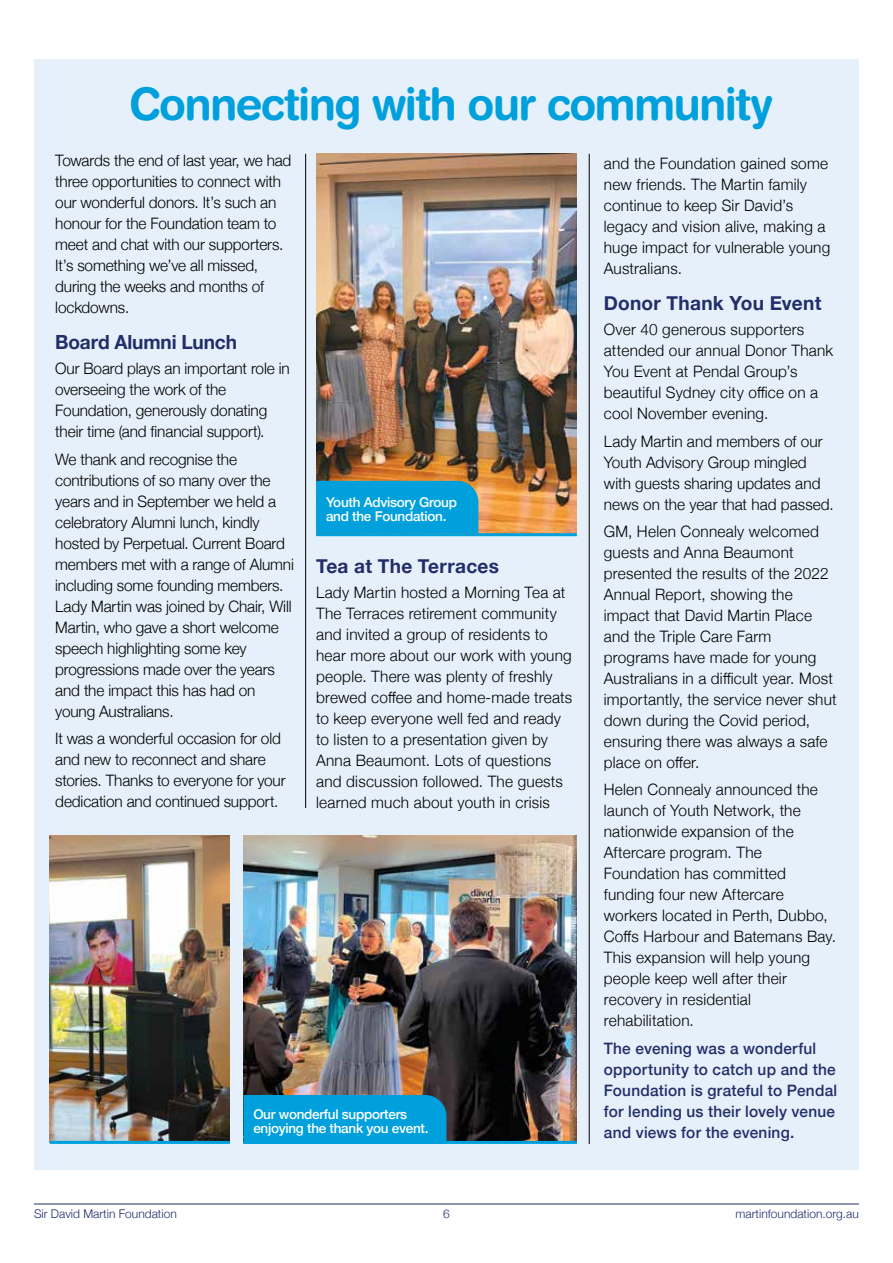
<style>
.page{position:relative;width:893px;height:1263px;background:#fff}
.page>*{position:absolute;margin:0;border:0;box-sizing:border-box;transform-origin:0 0}
.t1{font:700 45px "Helvetica Rounded";letter-spacing:-.035em;color:#00a0dd}
.t2{font:700 19.5px "Helvetica Neue";letter-spacing:.01em;color:#222e69}
.t3{font:300 15.75px/21px "Helvetica Neue";letter-spacing:.005em;color:#000}
.t4{font:500 15.75px/21px "Helvetica Neue";letter-spacing:.015em;color:#222e69}
.t5{font:500 13.5px/14.2px "Helvetica Neue";letter-spacing:-.02em;color:#fff}
.t6{font:300 12px "Helvetica Neue";color:#222e69}
</style>
<div class="page">
<hr style="left:34px;top:1204px;width:825px;height:1px;background:#222e69">
<div style="left:34px;top:59px;width:825px;height:1110px;background:#e6f0fa"></div>
<img style="left:243px;top:836px;width:334px;height:305px">
<img style="left:316px;top:154px;width:261px;height:379px">
<img style="left:50px;top:836px;width:180px;height:305px">
<hr style="left:243px;top:1141px;width:334px;height:3px;background:#00a0dd">
<hr style="left:316px;top:533px;width:261px;height:3px;background:#00a0dd">
<hr style="left:50px;top:1141px;width:180px;height:3px;background:#00a0dd">
<div style="left:316px;top:481px;width:162px;height:52px;background:#00a0dd"></div>
<div style="left:243px;top:1095px;width:203px;height:49px;background:#00a0dd"></div>
<hr style="left:589px;top:154px;width:1px;height:990px;background:#000">
<hr style="left:305px;top:154px;width:1px;height:654px;background:#000">
<h1 class="t1" style="left:129px;top:86px;width:645px">Connecting with our community</h1>
<p class="t3" style="left:55px;top:151px;width:238px">Towards the end of last year, we had three opportunities to connect with our wonderful donors. It’s such an honour for the Foundation team to meet and chat with our supporters.<br>It’s something we’ve all missed, during the weeks and months of lockdowns.</p>
<p class="t2" style="left:55px;top:335px;width:183px">Board Alumni Lunch</p>
<p class="t3" style="left:55px;top:359px;width:236px">Our Board plays an important role in overseeing the work of the Foundation, generously donating their time (and financial support).</p>
<p class="t3" style="left:55px;top:449px;width:240px">We thank and recognise the contributions of so many over the years and in September we held a celebratory Alumni lunch, kindly hosted by Perpetual. Current Board members met with a range of Alumni including some founding members.<br>Lady Martin was joined by Chair, Will<br>Martin, who gave a short welcome speech highlighting some key progressions made over the years and the impact this has had on young Australians.</p>
<p class="t3" style="left:55px;top:729px;width:232px">It was a wonderful occasion for old and new to reconnect and share stories. Thanks to everyone for your dedication and continued support.</p>
<p class="t3" style="left:604px;top:154px;width:228px">and the Foundation gained some new friends. The Martin family continue to keep Sir David’s legacy and vision alive, making a huge impact for vulnerable young<br>Australians.</p>
<p class="t2" style="left:604px;top:296px;width:219px">Donor Thank You Event</p>
<p class="t3" style="left:604px;top:320px;width:231px">Over 40 generous supporters attended our annual Donor Thank<br>You Event at Pendal Group’s beautiful Sydney city office on a cool November evening.</p>
<p class="t3" style="left:604px;top:431px;width:231px">Lady Martin and members of our<br>Youth Advisory Group mingled with guests sharing updates and news on the year that had passed.</p>
<p class="t3" style="left:604px;top:520px;width:235px">GM, Helen Connealy welcomed guests and Anna Beaumont presented the results of the 2022<br>Annual Report, showing the impact that David Martin Place and the Triple Care Farm programs have made for young<br>Australians in a difficult year. Most importantly, the service never shut down during the Covid period, ensuring there was always a safe place on offer.</p>
<p class="t3" style="left:604px;top:778px;width:234px">Helen Connealy announced the launch of Youth Network, the nationwide expansion of the<br>Aftercare program. The<br>Foundation has committed funding four new Aftercare workers located in Perth, Dubbo,<br>Coffs Harbour and Batemans Bay.<br>This expansion will help young people keep well after their recovery in residential rehabilitation.</p>
<p class="t4" style="left:604px;top:1039px;width:235px">The evening was a wonderful opportunity to catch up and the<br>Foundation is grateful to Pendal for lending us their lovely venue and views for the evening.</p>
<p class="t5" style="left:326px;top:496px;width:132px">Youth Advisory Group and the Foundation.</p>
<p class="t2" style="left:316px;top:559px;width:184px">Tea at The Terraces</p>
<p class="t3" style="left:316px;top:583px;width:258px">Lady Martin hosted a Morning Tea at The Terraces retirement community and invited a group of residents to hear more about our work with young people. There was plenty of freshly brewed coffee and home-made treats to keep everyone well fed and ready to listen to a presentation given by Anna Beaumont. Lots of questions and discussion followed. The guests learned much about youth in crisis</p>
<p class="t5" style="left:253px;top:1108px;width:177px">Our wonderful supporters enjoying the thank you event.</p>
<p class="t6" style="left:34px;top:1208px;width:144px">Sir David Martin Foundation</p>
<p class="t6" style="left:443px;top:1208px;width:8px">6</p>
<p class="t6" style="left:736px;top:1208px;width:125px">martinfoundation.org.au</p>
</div>
